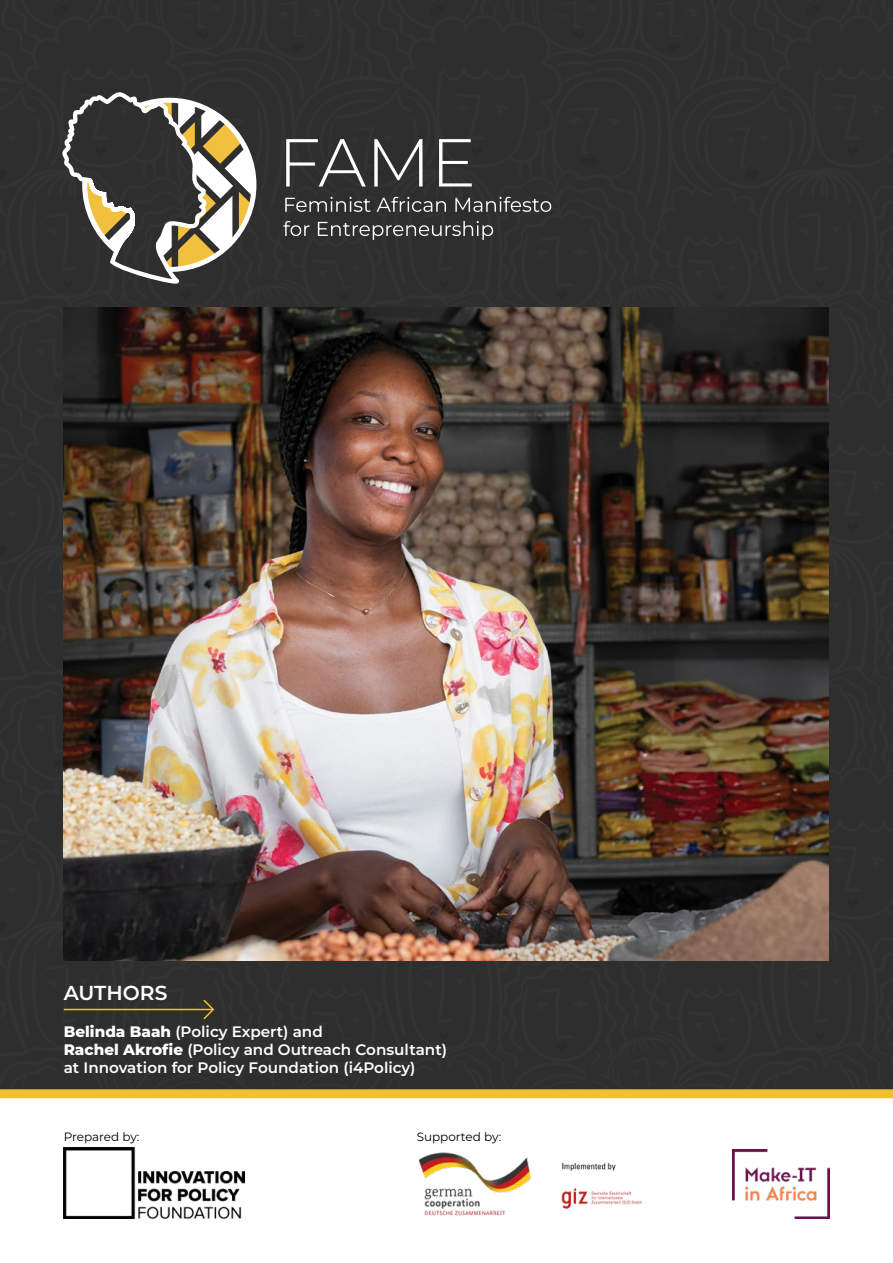
<style>
.page{position:relative;width:893px;height:1263px;background:#fff}
.page>*{position:absolute;margin:0;border:0;box-sizing:border-box;transform-origin:0 0}
.t1{font:600 20.25px "Montserrat";color:#fff}
.t2{font:600 15.15px/18.1px "Montserrat";color:#fff}
.t3{font:12px "Montserrat";color:#000}
.s1{font-weight:800}
</style>
<div class="page">
<img style="left:64px;top:1148px;width:181px;height:70px">
<div style="left:0;top:0;width:893px;height:1089px;background:#2e2e2e"></div>
<img style="left:64px;top:307px;width:764px;height:653px">
<svg style="left:62px;top:92px;width:194px;height:192px"></svg>
<svg style="left:286px;top:139px;width:80px;height:47px;background:#575757"></svg>
<svg style="left:374px;top:139px;width:49px;height:47px"></svg>
<svg style="left:439px;top:139px;width:33px;height:47px"></svg>
<svg style="left:285px;top:197px;width:86px;height:15px"></svg>
<svg style="left:377px;top:197px;width:69px;height:15px"></svg>
<svg style="left:455px;top:197px;width:96px;height:15px"></svg>
<svg style="left:283px;top:221px;width:27px;height:15px"></svg>
<svg style="left:318px;top:221px;width:175px;height:19px;background:#535353"></svg>
<hr style="left:64px;top:1009px;width:149px;height:1px;background:#f0c230">
<svg style="left:202px;top:998px;width:13px;height:23px"></svg>
<div style="left:0;top:1089px;width:893px;height:9px;background:#f0c12f"></div>
<img style="left:418px;top:1152px;width:224px;height:64px">
<img style="left:733px;top:1149px;width:96px;height:70px">
<h1 class="t1" style="left:64px;top:979px;width:105px">AUTHORS</h1>
<p class="t2" style="left:64px;top:1022px;width:385px"><span class="s1">Belinda Baah</span> (Policy Expert) and<br><span class="s1">Rachel Akrofie</span> (Policy and Outreach Consultant) at Innovation for Policy Foundation (i4Policy)</p>
<p class="t3" style="left:64px;top:1128px;width:77px">Prepared by:</p>
<p class="t3" style="left:417px;top:1128px;width:86px">Supported by:</p>
</div>
